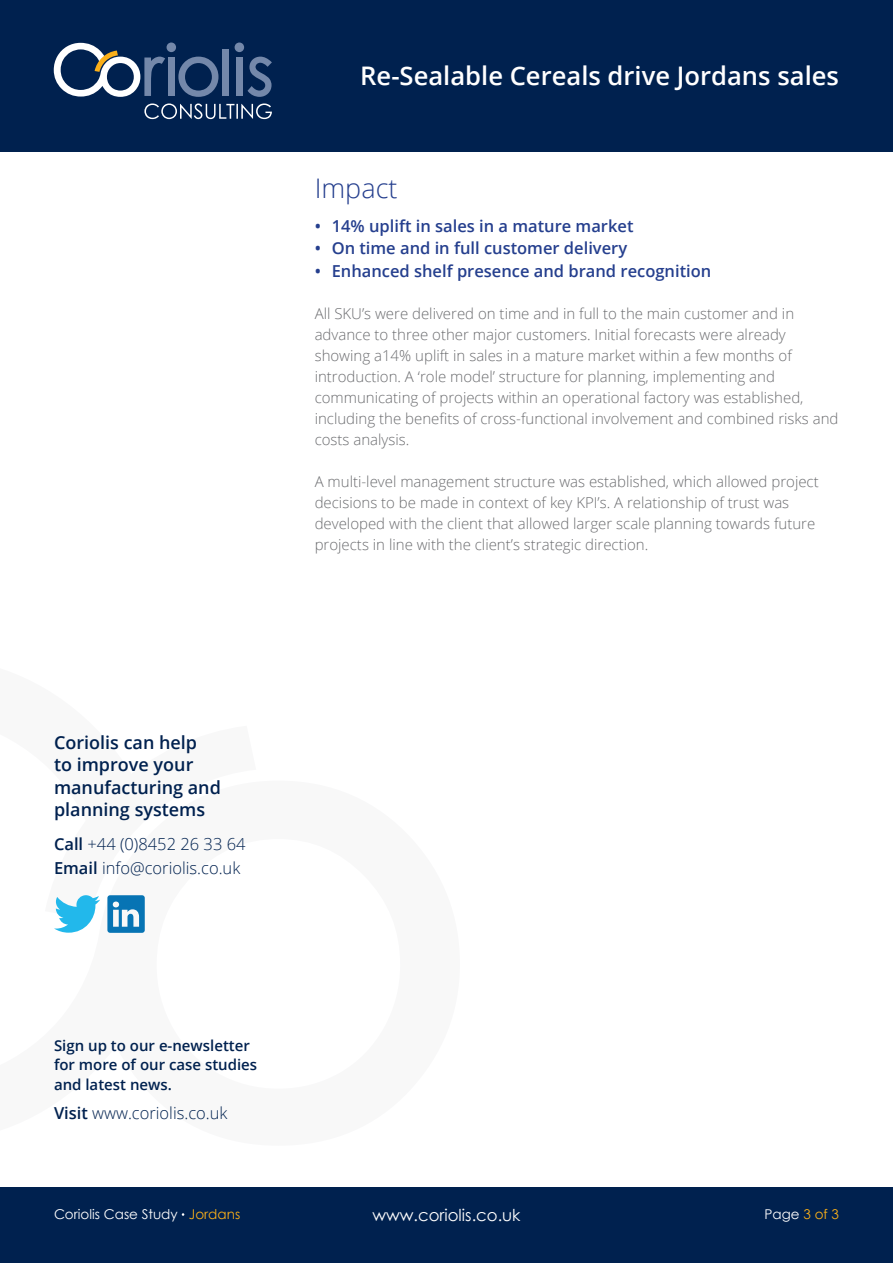
<style>
.page{position:relative;width:893px;height:1263px;background:#fff}
.page>*{position:absolute;margin:0;border:0;box-sizing:border-box;transform-origin:0 0}
.t1{font:300 27px "Open Sans";color:#253f8e}
.t2{font:600 25.65px "Open Sans";color:#fff}
.t3{font:600 18px/22.5px "Open Sans";color:#00214f}
.t4{font:600 16.5px "Open Sans";color:#253f8e}
.t5{font:300 16.5px "Open Sans";color:#00214f}
.t6{font:16.5px "Century Gothic";color:#fff}
.t7{font:300 15px/21px "Open Sans";color:#6c6d70}
.t8{font:600 15px/19.5px "Open Sans";color:#00214f}
.t9{font:13.5px "Century Gothic";color:#fff}
.s1{font-weight:600}
.s2{color:#faaf18}
</style>
<div class="page">
<div style="left:0;top:1188px;width:893px;height:75px;background:#00214f"></div>
<div style="left:0;top:0;width:893px;height:151px;background:#00214f"></div>
<div style="left:222px;top:50px;width:7px;height:46px;background:#7488aa"></div>
<svg style="left:235px;top:43px;width:37px;height:54px"></svg>
<svg style="left:54px;top:43px;width:164px;height:54px"></svg>
<svg style="left:144px;top:103px;width:128px;height:16px"></svg>
<svg style="left:54px;top:895px;width:91px;height:38px"></svg>
<p class="t2" style="left:360px;top:58px;width:480px">Re-Sealable Cereals drive Jordans sales</p>
<p class="t1" style="left:315px;top:170px;width:84px">Impact</p>
<p class="t4" style="left:315px;top:215px;width:320px">• 14% uplift in sales in a mature market</p>
<p class="t4" style="left:315px;top:237px;width:314px">• On time and in full customer delivery</p>
<p class="t4" style="left:315px;top:260px;width:398px">• Enhanced shelf presence and brand recognition</p>
<p class="t7" style="left:315px;top:303px;width:525px">All SKU’s were delivered on time and in full to the main customer and in advance to three other major customers. Initial forecasts were already showing a14% uplift in sales in a mature market within a few months of introduction. A ‘role model’ structure for planning, implementing and communicating of projects within an operational factory was established, including the benefits of cross-functional involvement and combined risks and costs analysis.</p>
<p class="t7" style="left:315px;top:471px;width:506px">A multi-level management structure was established, which allowed project decisions to be made in context of key KPI’s. A relationship of trust was developed with the client that allowed larger scale planning towards future projects in line with the client’s strategic direction.</p>
<p class="t3" style="left:54px;top:731px;width:168px">Coriolis can help<br>to improve your manufacturing and planning systems</p>
<p class="t5" style="left:54px;top:832px;width:193px"><span class="s1">Call</span> +44 (0)8452 26 33 64</p>
<p class="t5" style="left:54px;top:857px;width:188px"><span class="s1">Email</span> info@coriolis.co.uk</p>
<p class="t8" style="left:54px;top:1035px;width:205px">Sign up to our e-newsletter for more of our case studies and latest news.</p>
<p class="t5" style="left:54px;top:1101px;width:175px"><span class="s1">Visit</span> www.coriolis.co.uk</p>
<p class="t9" style="left:54px;top:1206px;width:188px">Coriolis Case Study <span class="s2">Jordans</span></p>
<p class="t6" style="left:372px;top:1205px;width:150px">www.coriolis.co.uk</p>
<p class="t9" style="left:765px;top:1206px;width:76px">Page <span class="s2">3 of 3</span></p>
</div>
